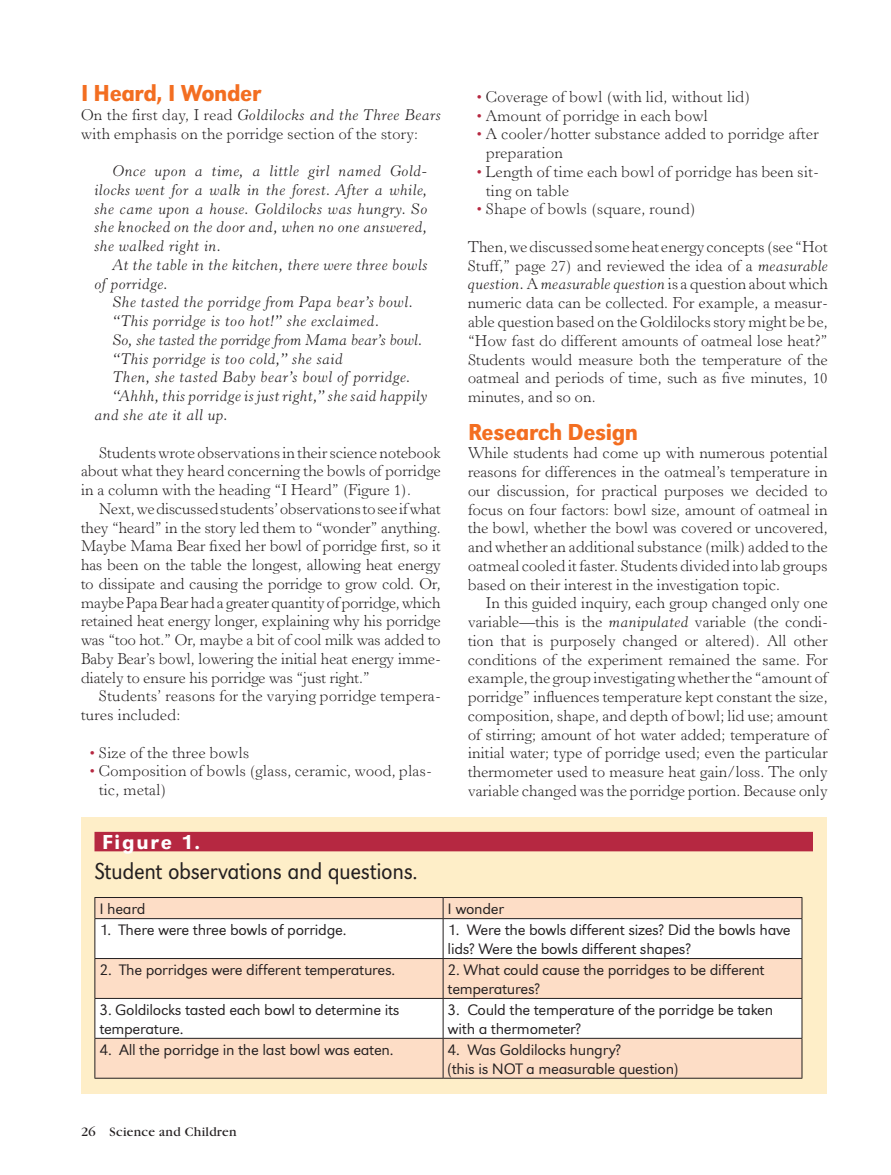
<style>
.page{position:relative;width:891px;height:1175px;background:#fff}
.page>*{position:absolute;margin:0;border:0;box-sizing:border-box;transform-origin:0 0}
.t1{font:24px "URW Grotesk T Ligh Narr";letter-spacing:-.02em;color:#231f20}
.t2{font:24px "URW Grotesk T Medi Narr";letter-spacing:-.02em;color:#f36e21}
.t3{font:500 21px "URW Grotesk T";letter-spacing:.085em;color:#fff}
.t4{font:300 15.75px/18.8px "Horley Old Style";letter-spacing:.02em;color:#231f20}
.t5{font:italic 300 15.75px/18.8px "Horley Old Style";letter-spacing:.025em;color:#231f20;text-align:justify}
.t6{font:15.75px/18.8px "URW Grotesk T Ligh Wide";letter-spacing:-.02em;color:#231f20}
.t7{font:italic 300 15.75px "Horley Old Style";letter-spacing:-.005em;color:#231f20}
.t8{font:13.5px "Garamond";letter-spacing:.02em;color:#231f20}
.s1{font-style:italic}
.s2{font-style:italic;color:#b62841}
.s3{font-weight:600}
</style>
<div class="page">
<div style="left:82px;top:817px;width:745px;height:277px;background:#feeec8"></div>
<div style="left:94px;top:832px;width:719px;height:19px;background:#b62841"></div>
<div style="left:95px;top:898px;width:707px;height:179px;background:#fdddc6"></div>
<svg style="left:95px;top:919px;width:707px;height:119px;background:#fdf2ea"></svg>
<hr style="left:94px;top:897px;width:349px;height:1px;background:#231f20">
<hr style="left:443px;top:897px;width:359px;height:1px;background:#231f20">
<hr style="left:94px;top:918px;width:349px;height:1px;background:#231f20">
<hr style="left:443px;top:918px;width:359px;height:1px;background:#231f20">
<hr style="left:94px;top:958px;width:349px;height:1px;background:#231f20">
<hr style="left:443px;top:958px;width:359px;height:1px;background:#231f20">
<hr style="left:94px;top:998px;width:349px;height:1px;background:#231f20">
<hr style="left:443px;top:998px;width:359px;height:1px;background:#231f20">
<hr style="left:94px;top:1038px;width:349px;height:1px;background:#231f20">
<hr style="left:443px;top:1038px;width:359px;height:1px;background:#231f20">
<hr style="left:94px;top:1077px;width:349px;height:1px;background:#231f20">
<hr style="left:443px;top:1077px;width:359px;height:1px;background:#231f20">
<svg style="left:94px;top:898px;width:1px;height:20px"></svg>
<hr style="left:94px;top:919px;width:1px;height:39px;background:#231f20">
<hr style="left:94px;top:959px;width:1px;height:39px;background:#231f20">
<hr style="left:94px;top:998px;width:1px;height:40px;background:#231f20">
<hr style="left:94px;top:1038px;width:1px;height:39px;background:#231f20">
<svg style="left:443px;top:898px;width:1px;height:20px"></svg>
<svg style="left:802px;top:898px;width:1px;height:20px"></svg>
<hr style="left:443px;top:919px;width:1px;height:39px;background:#231f20">
<hr style="left:802px;top:919px;width:1px;height:39px;background:#231f20">
<hr style="left:443px;top:959px;width:1px;height:39px;background:#231f20">
<hr style="left:802px;top:959px;width:1px;height:39px;background:#231f20">
<hr style="left:443px;top:998px;width:1px;height:40px;background:#231f20">
<hr style="left:802px;top:998px;width:1px;height:40px;background:#231f20">
<hr style="left:443px;top:1038px;width:1px;height:39px;background:#231f20">
<hr style="left:802px;top:1038px;width:1px;height:39px;background:#231f20">
<h1 class="t2" style="left:81px;top:79px;width:182px">I Heard, I Wonder</h1>
<p class="t4" style="left:81px;top:106px;width:362px">On the first day, I read <span class="s1">Goldilocks and the Three Bears </span>with emphasis on the porridge section of the story:</p>
<p class="t5" style="left:95px;top:162px;width:335px;text-indent:18px">Once upon a time, a little girl named Gold&shy;ilocks went for a walk in the forest. After a while, she came upon a house. Goldilocks was hungry. So she knocked on the door and, when no one answered, she walked right in.</p>
<p class="t5" style="left:95px;top:256px;width:334px;text-indent:18px">At the table in the kitchen, there were three bowls of porridge.</p>
<p class="t5" style="left:113px;top:293px;width:302px">She tasted the porridge from Papa bear’s bowl.</p>
<p class="t5" style="left:113px;top:312px;width:269px">“This porridge is too hot!” she exclaimed.</p>
<p class="t7" style="left:113px;top:330px;width:312px">So, she tasted the porridge from Mama bear’s bowl.</p>
<p class="t5" style="left:112px;top:349px;width:232px">“This porridge is too cold,” she said</p>
<p class="t5" style="left:112px;top:368px;width:300px">Then, she tasted Baby bear’s bowl of porridge.</p>
<p class="t5" style="left:113px;top:387px;width:317px">“Ahhh, this porridge is just right,” she said happily</p>
<p class="t5" style="left:95px;top:406px;width:135px">and she ate it all up.</p>
<p class="t4" style="left:81px;top:443px;width:361px;text-align:justify;text-indent:18px">Students wrote observations in their science notebook about what they heard concerning the bowls of porridge in a column with the heading “I Heard” (Figure 1).</p>
<p class="t4" style="left:81px;top:500px;width:362px;text-align:justify;text-indent:18px">Next, we discussed students’ observations to see if what they “heard” in the story led them to “wonder” anything.<br>Maybe Mama Bear fixed her bowl of porridge first, so it has been on the table the longest, allowing heat energy to dissipate and causing the porridge to grow cold. Or, maybe Papa Bear had a greater quantity of porridge, which retained heat energy longer, explaining why his porridge was “too hot.” Or, maybe a bit of cool milk was added to Baby Bear’s bowl, lowering the initial heat energy imme&shy;diately to ensure his porridge was “just right.”</p>
<p class="t4" style="left:81px;top:687px;width:362px;text-indent:18px">Students’ reasons for the varying porridge tempera&shy;tures included:</p>
<p class="t4" style="left:90px;top:743px;width:161px"><span class="s2">•</span> Size of the three bowls</p>
<p class="t4" style="left:99px;top:762px;width:335px;text-indent:-9px"><span class="s2">•</span> Composition of bowls (glass, ceramic, wood, plas&shy;tic, metal)</p>
<p class="t4" style="left:477px;top:88px;width:275px"><span class="s2">•</span> Coverage of bowl (with lid, without lid)</p>
<p class="t4" style="left:477px;top:107px;width:232px"><span class="s2">•</span> Amount of porridge in each bowl</p>
<p class="t4" style="left:486px;top:125px;width:334px;text-indent:-9px"><span class="s2">•</span> A cooler/hotter substance added to porridge after preparation</p>
<p class="t4" style="left:486px;top:163px;width:335px;text-indent:-9px"><span class="s2">•</span> Length of time each bowl of porridge has been sit&shy;ting on table</p>
<p class="t4" style="left:477px;top:200px;width:220px"><span class="s2">•</span> Shape of bowls (square, round)</p>
<p class="t4" style="left:468px;top:238px;width:362px;text-align:justify">Then, we discussed some heat energy concepts (see “Hot Stuff,” page 27) and reviewed the idea of a <span class="s1">measurable question.</span> A <span class="s1">measurable question</span> is a question about which numeric data can be collected. For example, a measur&shy;able question based on the Goldilocks story might be be, “How fast do different amounts of oatmeal lose heat?” Students would measure both the temperature of the oatmeal and periods of time, such as five minutes, 10 minutes, and so on.</p>
<h1 class="t2" style="left:468px;top:418px;width:172px">Research Design</h1>
<p class="t4" style="left:468px;top:444px;width:361px;text-align:justify">While students had come up with numerous potential reasons for differences in the oatmeal’s temperature in our discussion, for practical purposes we decided to focus on four factors: bowl size, amount of oatmeal in the bowl, whether the bowl was covered or uncovered, and whether an additional substance (milk) added to the oatmeal cooled it faster. Students divided into lab groups based on their interest in the investigation topic.</p>
<p class="t4" style="left:468px;top:594px;width:362px;text-align:justify;text-indent:18px">In this guided inquiry, each group changed only one variable<span class="s3">—</span>this is the <span class="s1">manipulated</span> variable (the condi&shy;tion that is purposely changed or altered). All other conditions of the experiment remained the same. For example, the group investigating whether the “amount of porridge” influences temperature kept constant the size, composition, shape, and depth of bowl; lid use; amount of stirring; amount of hot water added; temperature of initial water; type of porridge used; even the particular thermometer used to measure heat gain/loss. The only variable changed was the porridge portion. Because only</p>
<h2 class="t3" style="left:102px;top:830px;width:100px">Figure 1.</h2>
<h1 class="t1" style="left:94px;top:857px;width:325px">Student observations and questions.</h1>
<p class="t6" style="left:99px;top:899px;width:48px">I heard</p>
<p class="t6" style="left:448px;top:899px;width:58px">I wonder</p>
<p class="t6" style="left:99px;top:920px;width:249px">1. There were three bowls of porridge.</p>
<p class="t6" style="left:448px;top:920px;width:345px">1. Were the bowls different sizes? Did the bowls have lids? Were the bowls different shapes?</p>
<p class="t6" style="left:99px;top:960px;width:297px">2. The porridges were different temperatures.</p>
<p class="t6" style="left:448px;top:960px;width:319px">2. What could cause the porridges to be different temperatures?</p>
<p class="t6" style="left:99px;top:1000px;width:302px">3. Goldilocks tasted each bowl to determine its temperature.</p>
<p class="t6" style="left:448px;top:1000px;width:327px">3. Could the temperature of the porridge be taken with a thermometer?</p>
<p class="t6" style="left:99px;top:1040px;width:296px">4. All the porridge in the last bowl was eaten.</p>
<p class="t6" style="left:448px;top:1040px;width:232px">4. Was Goldilocks hungry?<br>(this is NOT a measurable question)</p>
<p class="t8" style="left:81px;top:1124px;width:157px">26 Science and Children</p>
</div>
